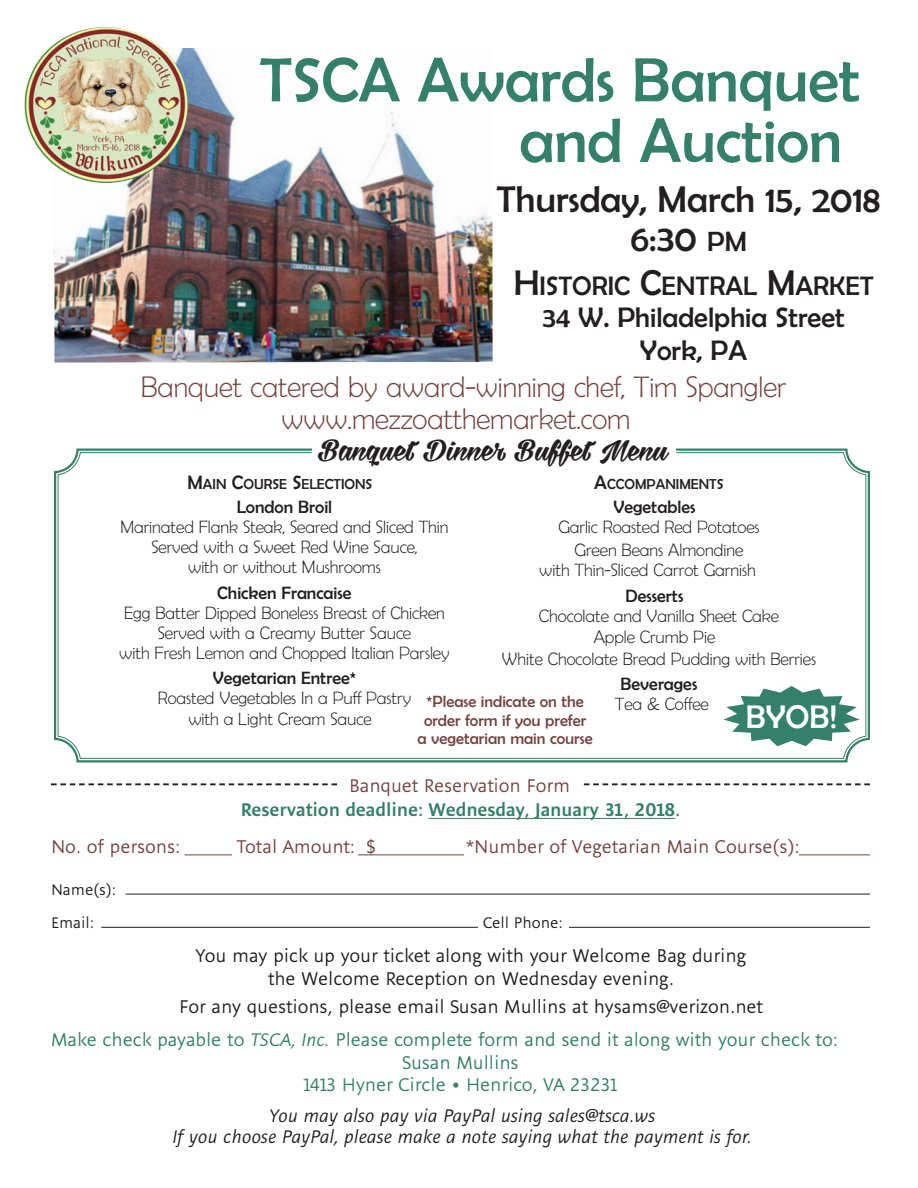
<style>
.page{position:relative;width:918px;height:1188px;background:#fff}
.page>*{position:absolute;margin:0;border:0;box-sizing:border-box;transform-origin:0 0}
.t1{font:63px/60.6px "Berlin Sans FB";color:#34806a;text-align:right}
.t2{font:37.5px/39.6px "Berlin Sans FB";color:#231f20;text-align:center}
.t3{font:33px "Milasian Bold PERSONAL";color:#231f20}
.t4{font:33px "Berlin Sans FB";color:#fff}
.t5{font:300 30px/31.5px "Berlinsans";color:#744440;text-align:center}
.t6{font:28.5px/32.7px "Berlin Sans FB";color:#231f20;text-align:center}
.t7{font:27px "Berlin Sans FB";color:#231f20}
.t8{font:300 18px/20.1px "Berlinsans";color:#231f20;text-align:center}
.t9{font:18px/22.5px "Alinea Sans";color:#34806a;text-align:center}
.t10{font:italic 18px/21.6px "Alinea Sans";color:#231f20;text-align:center}
.t11{font:18px/22.5px "Alinea Sans";color:#231f20;text-align:center}
.t12{font:18px "Alinea Sans";color:#744440}
.t13{font:18px "Berlin Sans FB";color:#231f20}
.t14{font:500 18px "Alinea Sans";color:#34806a}
.t15{font:16.5px/18.3px "Berlin Sans FB";color:#744440;text-align:center}
.t16{font:15px "Alinea Sans";color:#231f20}
.t17{font:14.7px "Berlin Sans FB";color:#231f20}
.s1{font-size:28.2px}
.s2{font-size:36px}
.s3{font-size:19.5px}
.s4{color:#231f20}
.s5{font-style:italic}
</style>
<div class="page">
<svg style="left:54px;top:448px;width:816px;height:315px"></svg>
<svg style="left:57px;top:452px;width:810px;height:307px"></svg>
<svg style="left:51px;top:783px;width:819px;height:2px"></svg>
<div style="left:338px;top:777px;width:243px;height:22px;background:#fff"></div>
<hr style="left:429px;top:818px;width:246px;height:1px;background:#34806a">
<hr style="left:126px;top:894px;width:744px;height:1px;background:#231f20">
<hr style="left:101px;top:927px;width:769px;height:1px;background:#231f20">
<img style="left:54px;top:47px;width:439px;height:316px">
<img style="left:23px;top:27px;width:165px;height:156px;border-radius:50%">
<div style="left:312px;top:439px;width:364px;height:26px;background:#fff;border-radius:13px"></div>
<svg style="left:723px;top:686px;width:137px;height:60px"></svg>
<div style="left:478px;top:913px;width:91px;height:21px;background:#fff"></div>
<hr style="left:184px;top:855px;width:686px;height:1px;background:#744440">
<div style="left:232px;top:852px;width:126px;height:13px;background:#fff"></div>
<div style="left:465px;top:848px;width:334px;height:14px;background:#fff"></div>
<h1 class="t1" style="left:260px;top:49px;width:602px">TSCA Awards Banquet and Auction</h1>
<h2 class="t2" style="left:497px;top:179px;width:385px">Thursday, March 15, 2018<br>6:30 <span class="s1">PM</span></h2>
<h3 class="t7" style="left:514px;top:269px;width:362px"><span class="s2">H</span>ISTORIC <span class="s2">C</span>ENTRAL <span class="s2">M</span>ARKET</h3>
<h3 class="t6" style="left:543px;top:301px;width:304px">34 W. Philadelphia Street<br>York, PA</h3>
<h3 class="t5" style="left:141px;top:371px;width:647px">Banquet catered by award-winning chef, Tim Spangler www.mezzoatthemarket.com</h3>
<h3 class="t3" style="left:318px;top:430px;width:351px">Banquet Dinner Buffet Menu</h3>
<p class="t17" style="left:188px;top:475px;width:186px"><span class="s3">M</span>AIN <span class="s3">C</span>OURSE <span class="s3">S</span>ELECTIONS</p>
<p class="t13" style="left:237px;top:496px;width:97px">London Broil</p>
<p class="t8" style="left:120px;top:517px;width:330px">Marinated Flank Steak, Seared and Sliced Thin<br>Served with a Sweet Red Wine Sauce,<br>with or without Mushrooms</p>
<p class="t13" style="left:217px;top:582px;width:136px">Chicken Francaise</p>
<p class="t8" style="left:119px;top:603px;width:332px">Egg Batter Dipped Boneless Breast of Chicken<br>Served with a Creamy Butter Sauce<br>with Fresh Lemon and Chopped Italian Parsley</p>
<p class="t13" style="left:213px;top:668px;width:145px">Vegetarian Entree*</p>
<p class="t8" style="left:158px;top:688px;width:255px">Roasted Vegetables In a Puff Pastry with a Light Cream Sauce</p>
<p class="t17" style="left:594px;top:475px;width:131px"><span class="s3">A</span>CCOMPANIMENTS</p>
<p class="t13" style="left:613px;top:496px;width:83px">Vegetables</p>
<p class="t8" style="left:558px;top:515px;width:203px;line-height:23.1px">Garlic Roasted Red Potatoes<br>Green Beans Almondine</p>
<p class="t8" style="left:539px;top:560px;width:218px">with Thin-Sliced Carrot Garnish</p>
<p class="t13" style="left:626px;top:585px;width:59px">Desserts</p>
<p class="t8" style="left:502px;top:605px;width:316px;line-height:21.6px">Chocolate and Vanilla Sheet Cake<br>Apple Crumb Pie<br>White Chocolate Bread Pudding with Berries</p>
<p class="t13" style="left:621px;top:673px;width:78px">Beverages</p>
<p class="t8" style="left:615px;top:694px;width:95px">Tea &amp; Coffee</p>
<p class="t15" style="left:418px;top:692px;width:177px">*Please indicate on the order form if you prefer a vegetarian main course</p>
<h3 class="t4" style="left:746px;top:697px;width:93px">BYOB!</h3>
<p class="t12" style="left:349px;top:775px;width:223px">Banquet Reservation Form</p>
<p class="t14" style="left:241px;top:802px;width:441px">Reservation deadline: Wednesday, January 31, 2018.</p>
<p class="t12" style="left:51px;top:836px;width:131px">No. of persons:</p>
<p class="t12" style="left:237px;top:836px;width:140px">Total Amount: $</p>
<p class="t12" style="left:466px;top:836px;width:335px">*Number of Vegetarian Main Course(s):</p>
<p class="t16" style="left:51px;top:881px;width:67px">Name(s):</p>
<p class="t16" style="left:51px;top:914px;width:45px">Email:</p>
<p class="t16" style="left:483px;top:914px;width:81px">Cell Phone:</p>
<p class="t11" style="left:196px;top:945px;width:552px">You may pick up your ticket along with your Welcome Bag during the Welcome Reception on Wednesday evening.</p>
<p class="t9" style="left:51px;top:991px;width:788px;line-height:33px;text-align:left;text-indent:128px"><span class="s4">For any questions, please email Susan Mullins at hysams@verizon.net<br></span>Make check payable to <span class="s5">TSCA, Inc.</span> Please complete form and send it along with your check to:</p>
<p class="t9" style="left:302px;top:1051px;width:318px">Susan Mullins<br>1413 Hyner Circle • Henrico, VA 23231</p>
<p class="t10" style="left:172px;top:1105px;width:581px">You may also pay via PayPal using sales@tsca.ws<br>If you choose PayPal, please make a note saying what the payment is for.</p>
</div>
